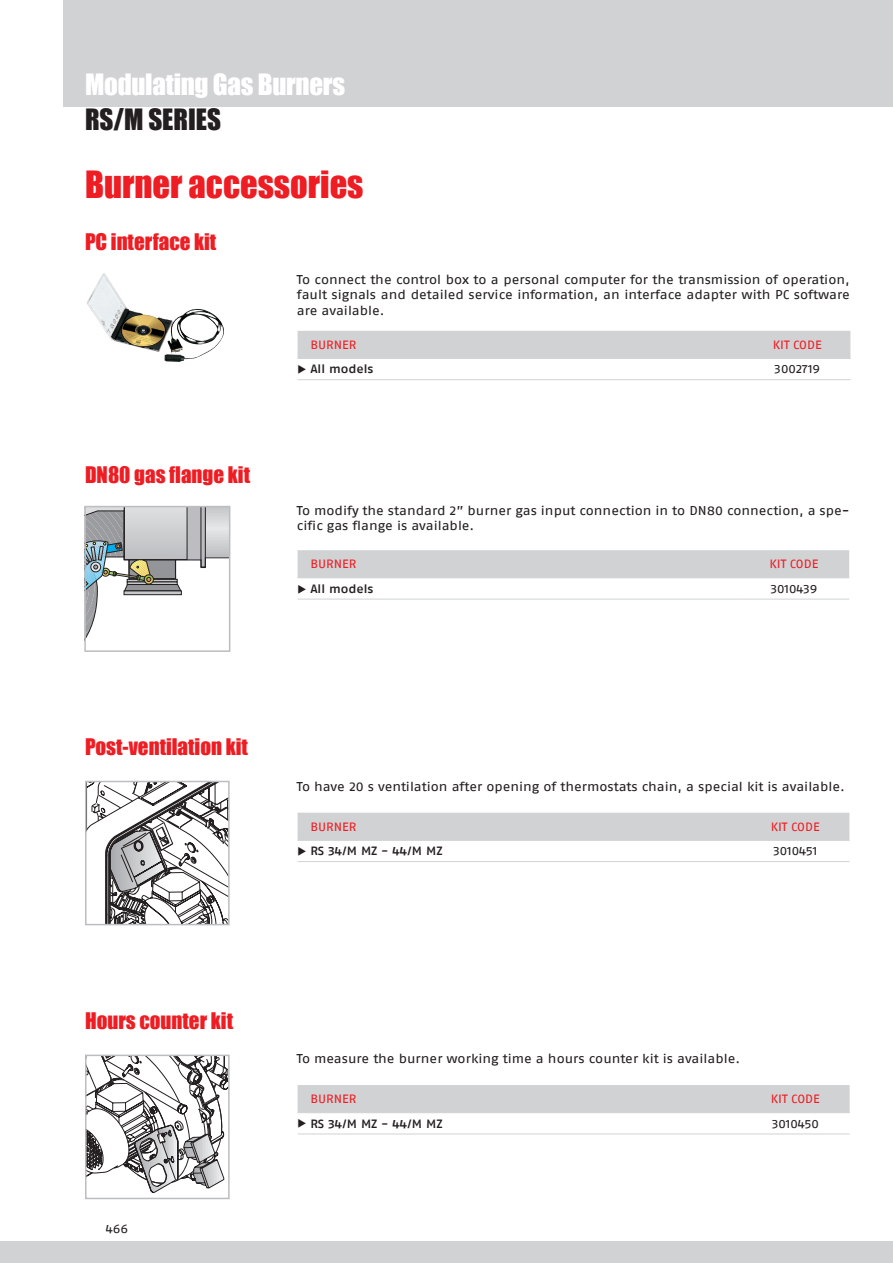
<style>
.page{position:relative;width:893px;height:1263px;background:#fff}
.page>*{position:absolute;margin:0;border:0;box-sizing:border-box;transform-origin:0 0}
.SOTTOtitolo{font:34.5px "Impact";color:#ee1d23}
.TITOLO{font:27px "Impact";letter-spacing:-.01em;color:#fff}
.NOME_prodotto_grigio{font:27px "Impact";color:#231f20}
.Nome_accessori{font:21px "Impact";color:#ee1d23}
.TESTI_Accessori{font:12.75px/15.3px "Fago Ex Lf";color:#231f20;text-align:justify}
.TESTATA_tabella_Acce{font:12px "Fago Ex Lf";color:#ee1d23}
.TESTI_tabella_Access{font:500 12px "Fago Ex Lf";color:#231f20}
.TESTI_tabella_Access-2{font:12px "Fago Ex Lf";color:#231f20}
</style>
<div class="page">
<div style="left:64px;top:0;width:829px;height:106px;background:#d1d2d4"></div>
<div style="left:0;top:1242px;width:893px;height:21px;background:#d1d2d4"></div>
<div style="left:298px;top:813px;width:551px;height:28px;background:#d1d2d4"></div>
<hr style="left:310px;top:840px;width:431px;height:1px;background:#d1d2d4">
<hr style="left:741px;top:840px;width:108px;height:1px;background:#d1d2d4">
<svg style="left:298px;top:861px;width:12px;height:1px"></svg>
<hr style="left:310px;top:861px;width:431px;height:1px;background:#d1d2d4">
<hr style="left:741px;top:861px;width:108px;height:1px;background:#d1d2d4">
<svg style="left:88px;top:784px;width:139px;height:138px"></svg>
<div style="left:85px;top:781px;width:145px;height:144px;border:2px solid #bcbdc0"></div>
<div style="left:298px;top:1085px;width:552px;height:28px;background:#d1d2d4"></div>
<hr style="left:310px;top:1112px;width:431px;height:1px;background:#d1d2d4">
<hr style="left:741px;top:1112px;width:109px;height:1px;background:#d1d2d4">
<hr style="left:310px;top:1133px;width:431px;height:1px;background:#d1d2d4">
<hr style="left:741px;top:1133px;width:109px;height:1px;background:#d1d2d4">
<svg style="left:88px;top:1057px;width:139px;height:136px"></svg>
<div style="left:85px;top:1054px;width:145px;height:145px;border:2px solid #bcbdc0"></div>
<div style="left:298px;top:331px;width:552px;height:28px;background:#d1d2d4"></div>
<hr style="left:310px;top:358px;width:434px;height:1px;background:#d1d2d4">
<hr style="left:744px;top:358px;width:106px;height:1px;background:#d1d2d4">
<hr style="left:310px;top:379px;width:434px;height:1px;background:#d1d2d4">
<hr style="left:744px;top:379px;width:106px;height:1px;background:#d1d2d4">
<img style="left:86px;top:273px;width:138px;height:89px">
<div style="left:298px;top:550px;width:551px;height:28px;background:#d1d2d4"></div>
<hr style="left:310px;top:577px;width:429px;height:1px;background:#d1d2d4">
<hr style="left:739px;top:577px;width:110px;height:1px;background:#d1d2d4">
<svg style="left:298px;top:599px;width:12px;height:1px"></svg>
<hr style="left:310px;top:599px;width:429px;height:1px;background:#d1d2d4">
<hr style="left:739px;top:599px;width:110px;height:1px;background:#d1d2d4">
<svg style="left:87px;top:509px;width:140px;height:128px"></svg>
<div style="left:84px;top:506px;width:146px;height:146px;border:2px solid #bcbdc0"></div>
<svg style="left:298px;top:1133px;width:12px;height:1px"></svg>
<svg style="left:298px;top:379px;width:12px;height:1px"></svg>
<p class="TITOLO" style="left:85px;top:64px;width:262px">Modulating Gas Burners</p>
<p class="NOME_prodotto_grigio" style="left:85px;top:98px;width:138px">RS/M SERIES</p>
<p class="SOTTOtitolo" style="left:85px;top:158px;width:280px">Burner accessories</p>
<p class="Nome_accessori" style="left:85px;top:225px;width:133px">PC interface kit</p>
<p class="TESTI_Accessori" style="left:297px;top:272px;width:554px">To connect the control box to a personal computer for the transmission of operation, fault signals and detailed service information, an interface adapter with PC software are available.</p>
<p class="TESTATA_tabella_Acce" style="left:310px;top:338px;width:47px">BURNER</p>
<p class="TESTATA_tabella_Acce" style="left:773px;top:338px;width:50px">KIT CODE</p>
<p class="TESTI_tabella_Access" style="left:310px;top:362px;width:65px">All models</p>
<p class="TESTI_tabella_Access-2" style="left:774px;top:362px;width:48px">3002719</p>
<p class="Nome_accessori" style="left:85px;top:459px;width:167px">DN80 gas flange kit</p>
<p class="TESTI_Accessori" style="left:297px;top:503px;width:554px">To modify the standard 2” burner gas input connection in to DN80 connection, a spe&shy;cific gas flange is available.</p>
<p class="TESTATA_tabella_Acce" style="left:310px;top:557px;width:47px">BURNER</p>
<p class="TESTATA_tabella_Acce" style="left:769px;top:557px;width:50px">KIT CODE</p>
<p class="TESTI_tabella_Access" style="left:310px;top:581px;width:65px">All models</p>
<p class="TESTI_tabella_Access-2" style="left:770px;top:581px;width:49px">3010439</p>
<p class="Nome_accessori" style="left:85px;top:731px;width:164px">Post-ventilation kit</p>
<p class="TESTI_Accessori" style="left:297px;top:778px;width:549px">To have 20 s ventilation after opening of thermostats chain, a special kit is available.</p>
<p class="TESTATA_tabella_Acce" style="left:310px;top:819px;width:47px">BURNER</p>
<p class="TESTATA_tabella_Acce" style="left:771px;top:819px;width:50px">KIT CODE</p>
<p class="TESTI_tabella_Access" style="left:310px;top:844px;width:134px">RS 34/M MZ - 44/M MZ</p>
<p class="TESTI_tabella_Access-2" style="left:773px;top:844px;width:46px">3010451</p>
<p class="Nome_accessori" style="left:85px;top:1004px;width:150px">Hours counter kit</p>
<p class="TESTI_tabella_Access-2" style="left:106px;top:1222px;width:24px">466</p>
<p class="TESTI_Accessori" style="left:297px;top:1051px;width:445px">To measure the burner working time a hours counter kit is available.</p>
<p class="TESTATA_tabella_Acce" style="left:310px;top:1092px;width:47px">BURNER</p>
<p class="TESTATA_tabella_Acce" style="left:771px;top:1092px;width:50px">KIT CODE</p>
<p class="TESTI_tabella_Access" style="left:310px;top:1116px;width:134px">RS 34/M MZ - 44/M MZ</p>
<p class="TESTI_tabella_Access-2" style="left:772px;top:1116px;width:49px">3010450</p>
</div>
